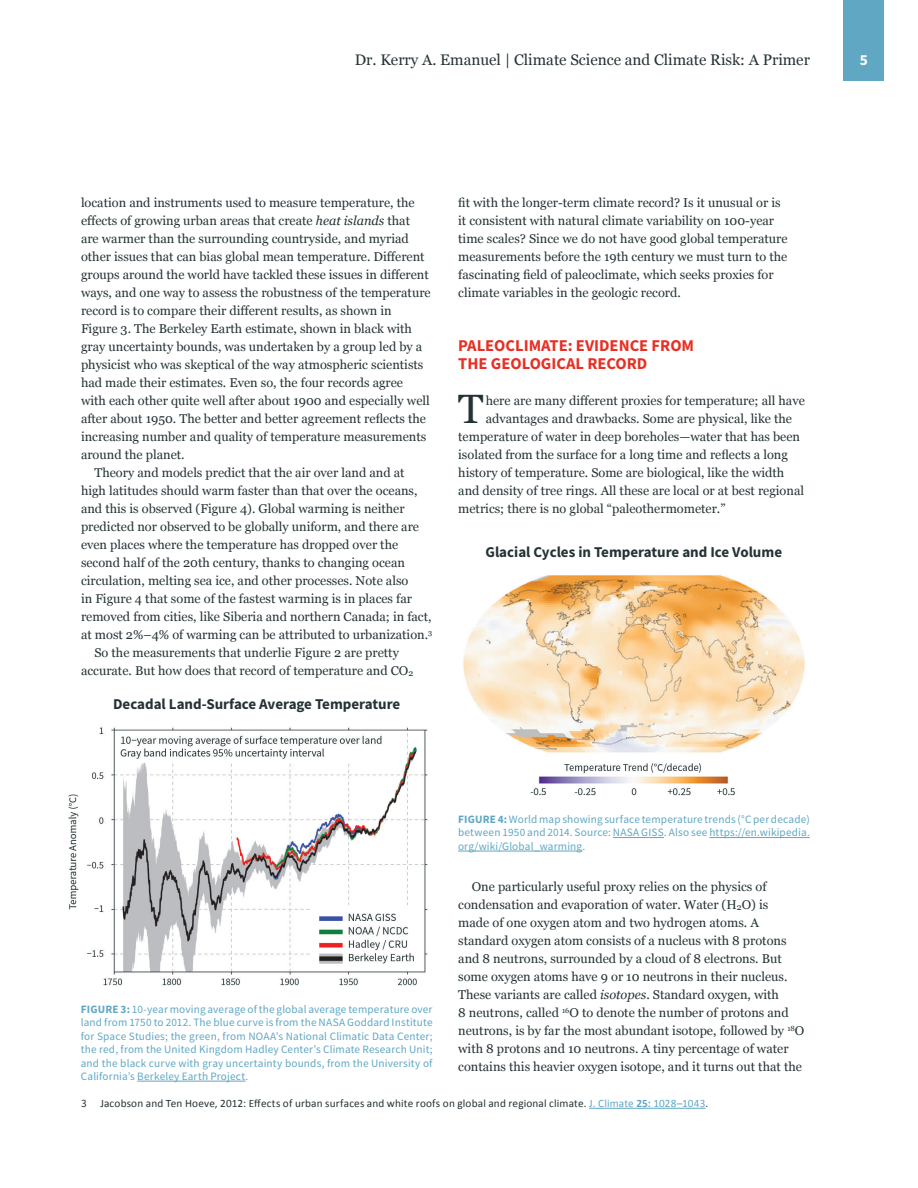
<style>
.page{position:relative;width:918px;height:1188px;background:#fff}
.page>*{position:absolute;margin:0;border:0;box-sizing:border-box;transform-origin:0 0}
.First_Section_Paragr{font:40.95px "Georgia";color:#253235}
.Section_Heading{font:700 16.5px/18px "Source Sans Pro";color:#e82f24}
.t1{font:15.3px "Georgia";color:#253235}
.t2{font:700 15.3px "Source Sans Pro";color:#fff}
.Figure_Title{font:700 15px "Source Sans Pro";color:#253235}
.First_Section_Paragr-2{font:12.75px/18px "Georgia";color:#253235}
.t3{font:11.25px/13.5px "Source Sans Pro";letter-spacing:.015em;color:#60a7c4;text-align:justify}
.Footnote{font:11.25px "Calibri";letter-spacing:.01em;color:#253235}
.s1{font-style:italic}
.s2{font-weight:700}
.s3{font-family:"Source Sans Pro"}
.s4{color:#60a7c4}
.s5{font-weight:700;color:#60a7c4}
</style>
<div class="page">
<div style="left:844px;top:0;width:40px;height:81px;background:#60a7c4"></div>
<hr style="left:589px;top:1108px;width:47px;height:1px;background:#60a7c4">
<svg style="left:636px;top:1108px;width:17px;height:1px"></svg>
<hr style="left:653px;top:1108px;width:53px;height:1px;background:#60a7c4">
<img style="left:463px;top:575px;width:342px;height:221px">
<hr style="left:613px;top:837px;width:51px;height:1px;background:#60a7c4">
<hr style="left:709px;top:837px;width:101px;height:1px;background:#60a7c4">
<hr style="left:458px;top:851px;width:124px;height:1px;background:#60a7c4">
<img style="left:68px;top:727px;width:360px;height:259px">
<hr style="left:137px;top:1081px;width:109px;height:1px;background:#60a7c4">
<p class="t1" style="left:355px;top:48px;width:457px">Dr. Kerry A. Emanuel | Climate Science and Climate Risk: A Primer</p>
<p class="t2" style="left:860px;top:49px;width:10px">5</p>
<p class="First_Section_Paragr-2" style="left:81px;top:193px;width:351px">location and instruments used to measure temperature, the effects of growing urban areas that create <span class="s1">heat islands</span> that are warmer than the surrounding countryside, and myriad other issues that can bias global mean temperature. Different groups around the world have tackled these issues in different ways, and one way to assess the robustness of the temperature record is to compare their different results, as shown in Figure 3. The Berkeley Earth estimate, shown in black with gray uncertainty bounds, was undertaken by a group led by a physicist who was skeptical of the way atmospheric scientists had made their estimates. Even so, the four records agree with each other quite well after about 1900 and especially well after about 1950. The better and better agreement reflects the increasing number and quality of temperature measurements around the planet.</p>
<p class="First_Section_Paragr-2" style="left:81px;top:463px;width:353px;text-indent:14px">Theory and models predict that the air over land and at high latitudes should warm faster than that over the oceans, and this is observed (Figure 4). Global warming is neither predicted nor observed to be globally uniform, and there are even places where the temperature has dropped over the second half of the 20th century, thanks to changing ocean circulation, melting sea ice, and other processes. Note also<br>in Figure 4 that some of the fastest warming is in places far removed from cities, like Siberia and northern Canada; in fact, at most 2%–4% of warming can be attributed to urbanization.<sup>3</sup></p>
<p class="First_Section_Paragr-2" style="left:81px;top:643px;width:334px;text-align:center">So the measurements that underlie Figure 2 are pretty accurate. But how does that record of temperature and CO<sub>2</sub></p>
<p class="Figure_Title" style="left:113px;top:694px;width:289px">Decadal Land-Surface Average Temperature</p>
<p class="First_Section_Paragr-2" style="left:458px;top:193px;width:331px">fit with the longer-term climate record? Is it unusual or is it consistent with natural climate variability on 100-year time scales? Since we do not have good global temperature measurements before the 19th century we must turn to the fascinating field of paleoclimate, which seeks proxies for climate variables in the geologic record.</p>
<p class="Section_Heading" style="left:458px;top:336px;width:237px">PALEOCLIMATE: EVIDENCE FROM<br>THE GEOLOGICAL RECORD</p>
<p class="First_Section_Paragr" style="left:458px;top:379px;width:27px">T</p>
<p class="First_Section_Paragr-2" style="left:486px;top:391px;width:321px">here are many different proxies for temperature; all have</p>
<p class="First_Section_Paragr-2" style="left:486px;top:409px;width:308px">advantages and drawbacks. Some are physical, like the</p>
<p class="First_Section_Paragr-2" style="left:458px;top:427px;width:343px">temperature of water in deep boreholes—water that has been</p>
<p class="First_Section_Paragr-2" style="left:458px;top:445px;width:331px">isolated from the surface for a long time and reflects a long</p>
<p class="First_Section_Paragr-2" style="left:458px;top:463px;width:328px">history of temperature. Some are biological, like the width</p>
<p class="First_Section_Paragr-2" style="left:458px;top:481px;width:347px">and density of tree rings. All these are local or at best regional</p>
<p class="First_Section_Paragr-2" style="left:458px;top:499px;width:269px">metrics; there is no global “paleothermometer.”</p>
<p class="Figure_Title" style="left:485px;top:542px;width:298px">Glacial Cycles in Temperature and Ice Volume</p>
<p class="t3" style="left:81px;top:1002px;width:353px"><span class="s2">FIGURE 3:</span> 10-year moving average of the global average temperature over land from 1750 to 2012. The blue curve is from the NASA Goddard Institute for Space Studies; the green, from NOAA’s National Climatic Data Center; the red, from the United Kingdom Hadley Center’s Climate Research Unit; and the black curve with gray uncertainty bounds, from the University of California’s Berkeley Earth Project.</p>
<p class="t3" style="left:458px;top:812px;width:353px"><span class="s2">FIGURE 4:</span> World map showing surface temperature trends (°C per decade) between 1950 and 2014. Source: NASA GISS. Also see https://en.wikipedia. org/wiki/Global_warming.</p>
<p class="First_Section_Paragr-2" style="left:458px;top:877px;width:348px;text-indent:14px">One particularly useful proxy relies on the physics of condensation and evaporation of water. Water (H<sub>2</sub>O) is<br>made of one oxygen atom and two hydrogen atoms. A standard oxygen atom consists of a nucleus with 8 protons and 8 neutrons, surrounded by a cloud of 8 electrons. But some oxygen atoms have 9 or 10 neutrons in their nucleus.<br>These variants are called <span class="s1">isotopes</span>. Standard oxygen, with<br>8 neutrons, called <sup>16</sup>O to denote the number of protons and neutrons, is by far the most abundant isotope, followed by <sup>18</sup>O with 8 protons and 10 neutrons. A tiny percentage of water contains this heavier oxygen isotope, and it turns out that the</p>
<p class="Footnote" style="left:81px;top:1096px;width:629px"><span class="s3">3</span> Jacobson and Ten Hoeve, 2012: Effects of urban surfaces and white roofs on global and regional climate. <span class="s4">J. Climate</span> <span class="s5">25:</span> <span class="s4">1028–1043</span>.</p>
</div>
